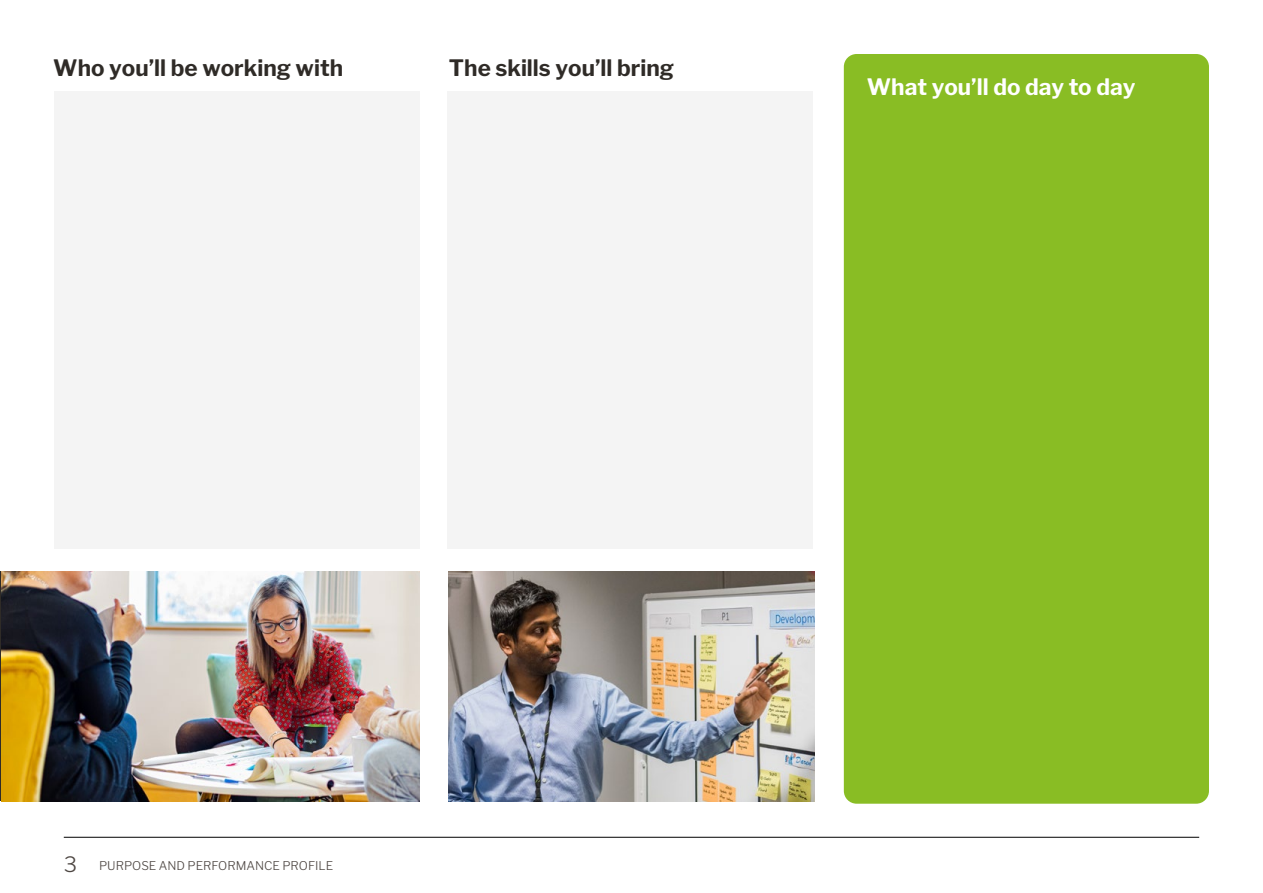
<style>
.page{position:relative;width:1263px;height:893px;background:#fff}
.page>*{position:absolute;margin:0;border:0;box-sizing:border-box;transform-origin:0 0}
.t1{font:700 22.5px "Libre Franklin";color:#2f2b27}
.t2{font:700 22.5px "Libre Franklin";color:#fff}
.t3{font:300 12px "Libre Franklin";color:#4d4642}
.s1{font-size:21px}
</style>
<div class="page">
<hr style="left:64px;top:837px;width:1135px;height:1px;background:#000">
<img style="left:1px;top:571px;width:418px;height:230px">
<img style="left:449px;top:571px;width:365px;height:230px">
<div style="left:844px;top:54px;width:365px;height:750px;background:#89bd24;border-radius:13px"></div>
<div style="left:54px;top:91px;width:365px;height:458px;background:#f4f4f4"></div>
<div style="left:447px;top:91px;width:365px;height:458px;background:#f4f4f4"></div>
<p class="t1" style="left:53px;top:54px;width:291px">Who you’ll be working with</p>
<p class="t1" style="left:449px;top:54px;width:227px">The skills you’ll bring</p>
<p class="t2" style="left:867px;top:74px;width:270px">What you’ll do day to day</p>
<p class="t3" style="left:64px;top:858px;width:271px"><span class="s1">3</span> PURPOSE AND PERFORMANCE PROFILE</p>
</div>
